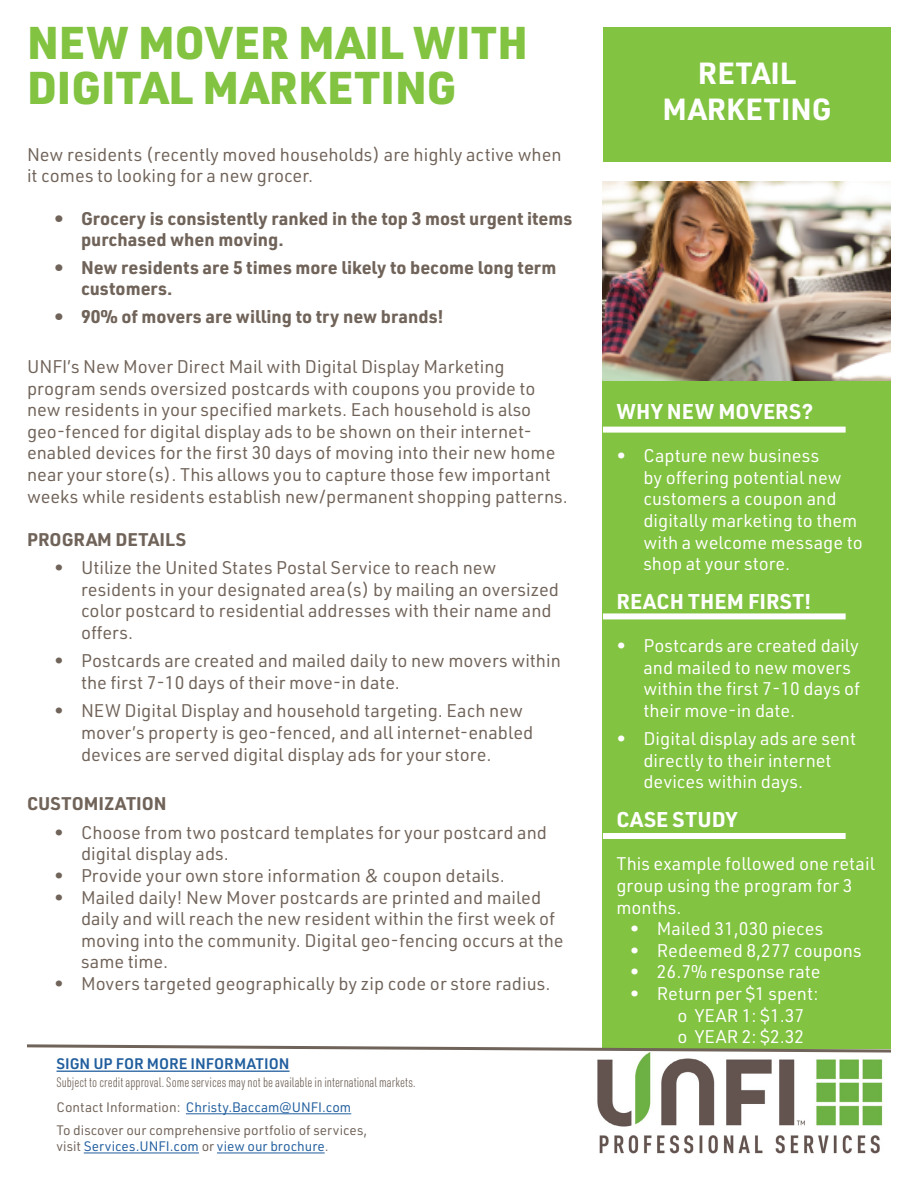
<style>
.page{position:relative;width:918px;height:1188px;background:#fff}
.page>*{position:absolute;margin:0;border:0;box-sizing:border-box;transform-origin:0 0}
.t1{font:900 45px/45px "URWDIN";color:#82c341}
.t2{font:700 30px/36px "URWDIN";letter-spacing:.005em;color:#fff;text-align:center}
.t3{font:700 21px "URWDIN";letter-spacing:.01em;color:#fff}
.t4{font:18px/21.6px "URWDIN";color:#706359}
.t5{font:18px/21.6px "URWDIN";color:#fff}
.t6{font:700 18px/21px "URWDIN";color:#706359}
.t7{font:600 15px "URWDIN";color:#215e9e}
.t8{font:13.5px/23px "URWDIN";color:#706359}
.t9{font:300 13.5px "URWDIN Cond";color:#706359}
.t10{font:13.5px "URWDIN";color:#215e9e}
.s1{color:#215e9e}
.s2{color:#706359}
</style>
<div class="page">
<img style="left:597px;top:1054px;width:286px;height:100px">
<div style="left:603px;top:27px;width:288px;height:135px;background:#82c341"></div>
<img style="left:603px;top:181px;width:288px;height:200px">
<div style="left:603px;top:381px;width:288px;height:667px;background:#82c341"></div>
<div style="left:603px;top:613px;width:243px;height:6px;background:#fff"></div>
<div style="left:603px;top:833px;width:243px;height:6px;background:#fff"></div>
<div style="left:603px;top:427px;width:243px;height:6px;background:#fff"></div>
<hr style="left:57px;top:1071px;width:233px;height:1px;background:#215e9e">
<hr style="left:186px;top:1113px;width:165px;height:1px;background:#215e9e">
<hr style="left:84px;top:1153px;width:115px;height:1px;background:#215e9e">
<hr style="left:217px;top:1153px;width:108px;height:1px;background:#215e9e">
<svg style="left:27px;top:1043px;width:864px;height:11px"></svg>
<h1 class="t1" style="left:27px;top:19px;width:502px">NEW MOVER MAIL WITH<br>DIGITAL MARKETING</h1>
<p class="t4" style="left:27px;top:143px;width:536px">New residents (recently moved households) are highly active when it comes to looking for a new grocer.</p>
<p class="t6" style="left:81px;top:207px;width:493px;text-indent:-27px">• Grocery is consistently ranked in the top 3 most urgent items purchased when moving.</p>
<p class="t6" style="left:81px;top:256px;width:477px;text-indent:-27px">• New residents are 5 times more likely to become long term customers.</p>
<p class="t6" style="left:54px;top:305px;width:391px">• 90% of movers are willing to try new brands!</p>
<p class="t4" style="left:27px;top:355px;width:543px">UNFI’s New Mover Direct Mail with Digital Display Marketing program sends oversized postcards with coupons you provide to new residents in your specified markets. Each household is also geo-fenced for digital display ads to be shown on their internet&shy;enabled devices for the first 30 days of moving into their new home near your store(s). This allows you to capture those few important weeks while residents establish new/permanent shopping patterns.</p>
<p class="t6" style="left:27px;top:528px;width:161px">PROGRAM DETAILS</p>
<p class="t4" style="left:81px;top:556px;width:480px;text-indent:-27px">• Utilize the United States Postal Service to reach new residents in your designated area(s) by mailing an oversized color postcard to residential addresses with their name and offers.</p>
<p class="t4" style="left:81px;top:650px;width:481px;text-indent:-27px">• Postcards are created and mailed daily to new movers within the first 7-10 days of their move-in date.</p>
<p class="t4" style="left:81px;top:700px;width:454px;text-indent:-27px">• NEW Digital Display and household targeting. Each new mover’s property is geo-fenced, and all internet-enabled devices are served digital display ads for your store.</p>
<p class="t6" style="left:27px;top:793px;width:141px">CUSTOMIZATION</p>
<p class="t4" style="left:81px;top:821px;width:468px;text-indent:-27px">• Choose from two postcard templates for your postcard and digital display ads.</p>
<p class="t4" style="left:54px;top:864px;width:452px">• Provide your own store information &amp; coupon details.</p>
<p class="t4" style="left:81px;top:886px;width:484px;text-indent:-27px">• Mailed daily! New Mover postcards are printed and mailed daily and will reach the new resident within the first week of moving into the community. Digital geo-fencing occurs at the same time.</p>
<p class="t4" style="left:54px;top:972px;width:498px">• Movers targeted geographically by zip code or store radius.</p>
<p class="t7" style="left:57px;top:1054px;width:235px">SIGN UP FOR MORE INFORMATION</p>
<p class="t9" style="left:57px;top:1073px;width:360px">Subject to credit approval. Some services may not be available in international markets.</p>
<p class="t8" style="left:57px;top:1095px;width:312px">Contact Information: <span class="s1">Christy.Baccam@UNFI.com<br></span>To discover our comprehensive portfolio of services,</p>
<p class="t10" style="left:57px;top:1137px;width:273px"><span class="s2">visit</span> Services.UNFI.com <span class="s2">or</span> view our brochure<span class="s2">.</span></p>
<h2 class="t2" style="left:663px;top:54px;width:170px">RETAIL<br>MARKETING</h2>
<p class="t3" style="left:616px;top:397px;width:198px">WHY NEW MOVERS?</p>
<p class="t5" style="left:643px;top:444px;width:221px;text-indent:-27px">• Capture new business<br>by offering potential new customers a coupon and digitally marketing to them with a welcome message to shop at your store.</p>
<p class="t3" style="left:616px;top:587px;width:197px">REACH THEM FIRST!</p>
<p class="t5" style="left:643px;top:634px;width:218px;text-indent:-27px">• Postcards are created daily and mailed to new movers within the first 7-10 days of their move-in date.</p>
<p class="t5" style="left:643px;top:728px;width:214px;text-indent:-27px">• Digital display ads are sent directly to their internet devices within days.</p>
<p class="t3" style="left:616px;top:805px;width:122px">CASE STUDY</p>
<p class="t5" style="left:616px;top:853px;width:260px">This example followed one retail group using the program for 3 months.</p>
<p class="t5" style="left:630px;top:917px;width:195px">• Mailed 31,030 pieces</p>
<p class="t5" style="left:630px;top:939px;width:233px">• Redeemed 8,277 coupons</p>
<p class="t5" style="left:630px;top:961px;width:192px">• 26.7% response rate</p>
<p class="t5" style="left:678px;top:982px;width:143px;text-indent:-48px">• Return per $1 spent: o YEAR 1: $1.37 o YEAR 2: $2.32</p>
</div>
